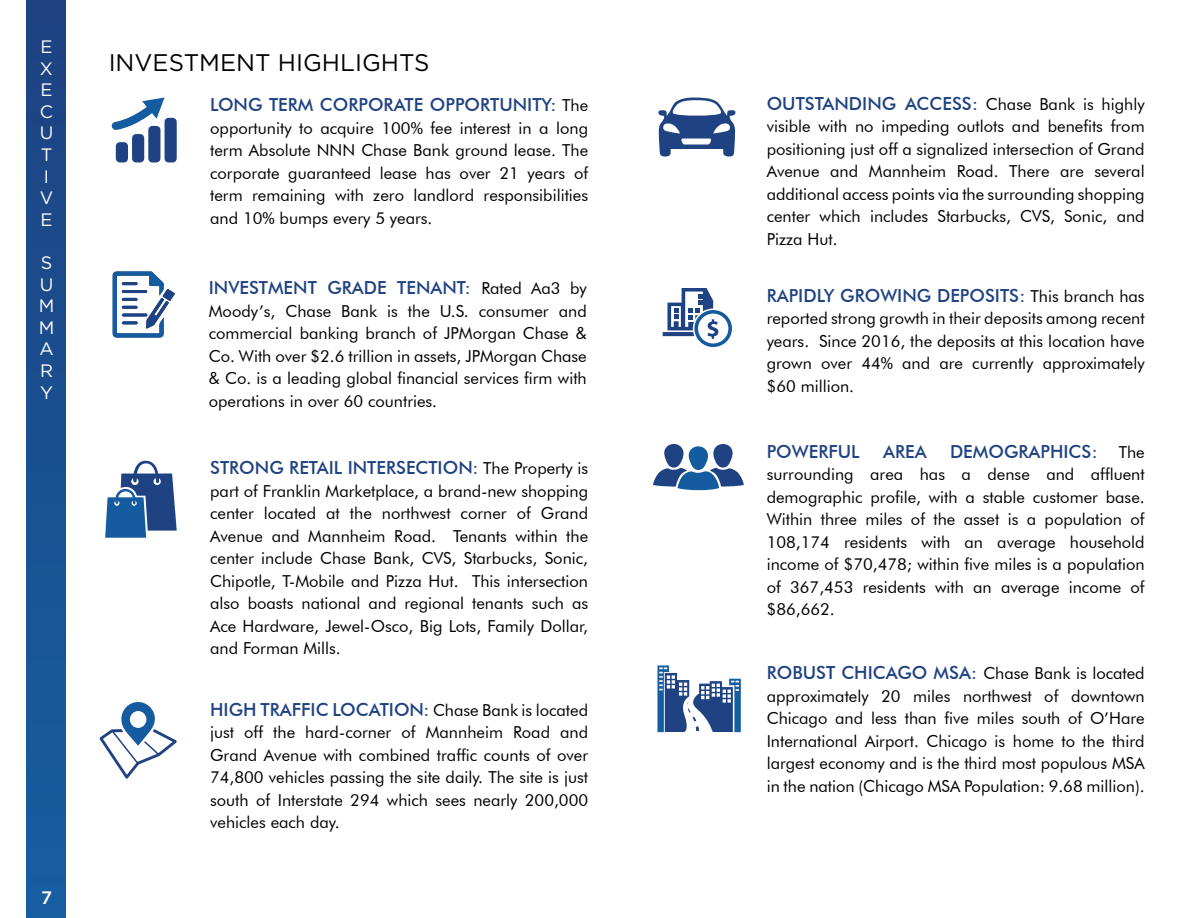
<style>
.page{position:relative;width:1188px;height:918px;background:#fff}
.page>*{position:absolute;margin:0;border:0;box-sizing:border-box;transform-origin:0 0}
.t1{font:24px "Gotham";color:#000}
.t2{font:500 18px "Futura BT";color:#1f4282}
.t3{font:18px/21.6px "Gotham";color:#fff}
.t4{font:500 18px "Gotham";color:#fff}
.t5{font:16.5px/22.5px "Futura BT";color:#000;text-align:justify}
.s1{font-weight:400;font-size:16.5px;color:#000}
.s2{font-weight:500;font-size:18px;color:#1f4282}
</style>
<div class="page">
<div style="left:27px;top:0;width:39px;height:918px;background:linear-gradient(to bottom,#1e4282,#165fa1)"></div>
<svg style="left:112px;top:98px;width:65px;height:64px"></svg>
<svg style="left:105px;top:461px;width:72px;height:77px"></svg>
<svg style="left:658px;top:97px;width:78px;height:60px"></svg>
<svg style="left:113px;top:271px;width:62px;height:67px"></svg>
<svg style="left:653px;top:444px;width:91px;height:47px"></svg>
<svg style="left:663px;top:288px;width:69px;height:59px"></svg>
<svg style="left:657px;top:665px;width:84px;height:67px"></svg>
<svg style="left:99px;top:702px;width:78px;height:77px"></svg>
<p class="t3" style="left:40px;top:36px;width:15px">E<br>X<br>E<br>C<br>U<br>T<br>I<br>V<br>E</p>
<p class="t3" style="left:39px;top:252px;width:17px;text-align:justify">S U M M A R Y</p>
<p class="t4" style="left:41px;top:886px;width:12px">7</p>
<h1 class="t1" style="left:109px;top:48px;width:322px">INVESTMENT HIGHLIGHTS</h1>
<p class="t2" style="left:210px;top:94px;width:379px">LONG TERM CORPORATE OPPORTUNITY: <span class="s1">The</span></p>
<p class="t5" style="left:210px;top:116px;width:380px">opportunity to acquire 100% fee interest in a long term Absolute NNN Chase Bank ground lease. The corporate guaranteed lease has over 21 years of term remaining with zero landlord responsibilities and 10% bumps every 5 years.</p>
<p class="t2" style="left:209px;top:277px;width:380px">INVESTMENT GRADE TENANT: <span class="s1">Rated Aa3 by</span></p>
<p class="t5" style="left:209px;top:299px;width:380px">Moody’s, Chase Bank is the U.S. consumer and commercial banking branch of JPMorgan Chase &amp; Co. With over $2.6 trillion in assets, JPMorgan Chase &amp; Co. is a leading global financial services firm with operations in over 60 countries.</p>
<p class="t2" style="left:210px;top:457px;width:379px">STRONG RETAIL INTERSECTION: <span class="s1">The Property is</span></p>
<p class="t5" style="left:210px;top:480px;width:380px">part of Franklin Marketplace, a brand-new shopping center located at the northwest corner of Grand Avenue and Mannheim Road. Tenants within the center include Chase Bank, CVS, Starbucks, Sonic, Chipotle, T-Mobile and Pizza Hut. This intersection also boasts national and regional tenants such as Ace Hardware, Jewel-Osco, Big Lots, Family Dollar, and Forman Mills.</p>
<p class="t2" style="left:210px;top:698px;width:380px">HIGH TRAFFIC LOCATION: <span class="s1">Chase Bank is located</span></p>
<p class="t5" style="left:210px;top:721px;width:380px">just off the hard-corner of Mannheim Road and Grand Avenue with combined traffic counts of over 74,800 vehicles passing the site daily. The site is just south of Interstate 294 which sees nearly 200,000 vehicles each day.</p>
<p class="t2" style="left:767px;top:92px;width:379px">OUTSTANDING ACCESS: <span class="s1">Chase Bank is highly</span></p>
<p class="t5" style="left:767px;top:115px;width:380px">visible with no impeding outlots and benefits from positioning just off a signalized intersection of Grand Avenue and Mannheim Road. There are several additional access points via the surrounding shopping center which includes Starbucks, CVS, Sonic, and Pizza Hut.</p>
<p class="t2" style="left:767px;top:284px;width:379px">RAPIDLY GROWING DEPOSITS: <span class="s1">This branch has</span></p>
<p class="t5" style="left:767px;top:307px;width:380px">reported strong growth in their deposits among recent years. Since 2016, the deposits at this location have grown over 44% and are currently approximately $60 million.</p>
<p class="t2" style="left:767px;top:440px;width:95px">POWERFUL</p>
<p class="t2" style="left:883px;top:440px;width:45px">AREA</p>
<p class="t2" style="left:950px;top:440px;width:149px">DEMOGRAPHICS:</p>
<p class="t5" style="left:767px;top:440px;width:380px;text-indent:352px">The surrounding area has a dense and affluent demographic profile, with a stable customer base.<br>Within three miles of the asset is a population of 108,174 residents with an average household income of $70,478; within five miles is a population of 367,453 residents with an average income of $86,662.</p>
<p class="t5" style="left:767px;top:662px;width:380px"><span class="s2">ROBUST CHICAGO MSA:</span> Chase Bank is located approximately 20 miles northwest of downtown Chicago and less than five miles south of O’Hare International Airport. Chicago is home to the third largest economy and is the third most populous MSA in the nation (Chicago MSA Population: 9.68 million).</p>
</div>
